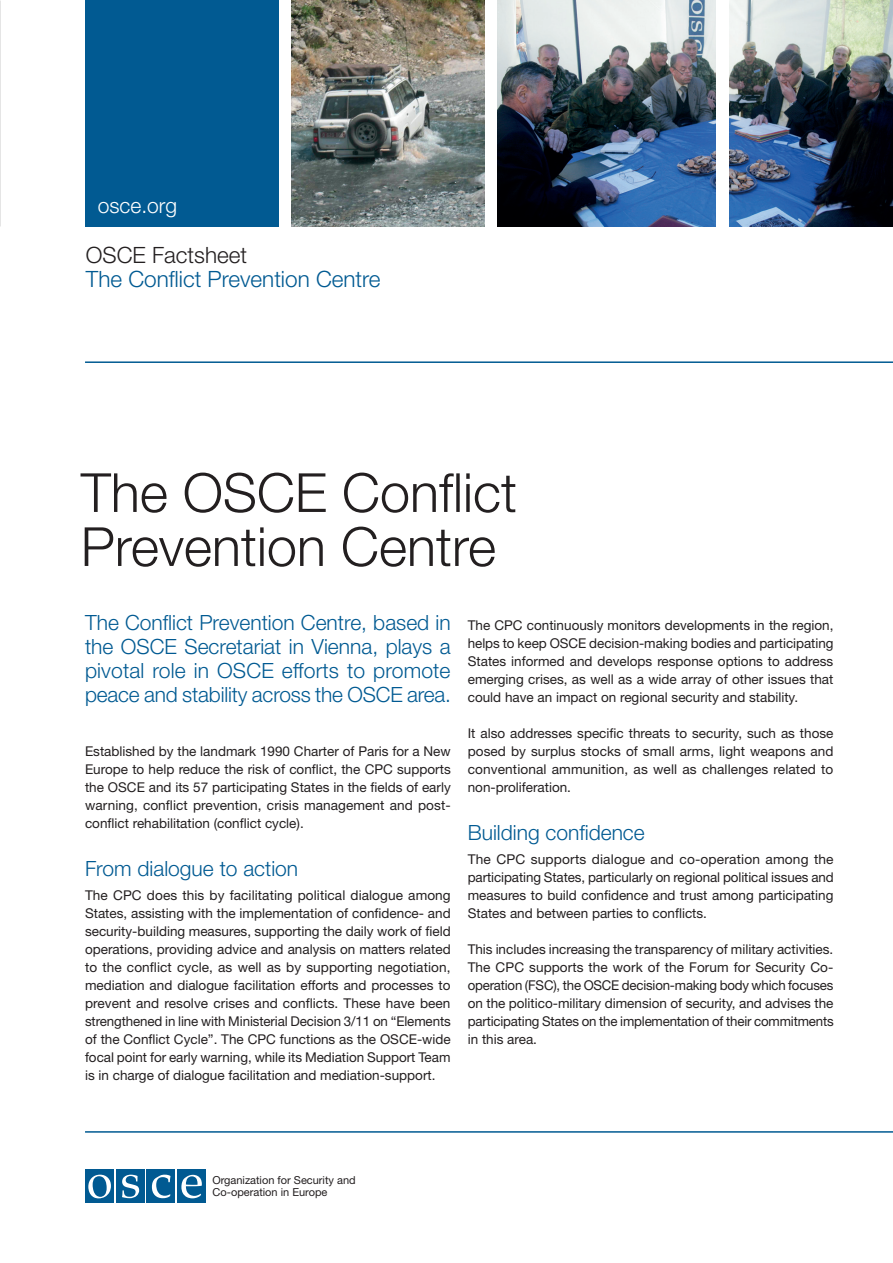
<style>
.page{position:relative;width:893px;height:1263px;background:#fff}
.page>*{position:absolute;margin:0;border:0;box-sizing:border-box;transform-origin:0 0}
.t1{font:300 54px "Helvetica Neue LT Std";color:#231f20}
.Subtitle{font:300 22.5px "Helvetica Neue LT Std";color:#015a92}
.Subtitle-2{font:300 22.5px "Helvetica Neue LT Std";color:#231f20}
.Subtitle-3{font:300 21px/24px "Helvetica Neue LT Std";letter-spacing:-.005em;color:#015a92;text-align:justify}
.Brødtekst{font:300 21px "Helvetica Neue LT Std";color:#015a92}
.Subtitle-4{font:300 21px "Helvetica Neue LT Std";color:#fff}
.Brødtekst-2{font:13.5px/18px "Helvetica Neue LT Std";color:#231f20;text-align:justify}
.t2{font:10.95px/12.1px "Helvetica Neue LT Std";color:#231f20}
</style>
<div class="page">
<hr style="left:85px;top:1131px;width:808px;height:2px;background:#015a92">
<hr style="left:85px;top:361px;width:808px;height:2px;background:#015a92">
<div style="left:85px;top:0;width:194px;height:226px;background:#015a92"></div>
<img style="left:291px;top:0;width:194px;height:226px">
<img style="left:498px;top:0;width:395px;height:226px">
<div style="left:717px;top:0;width:12px;height:234px;background:#fff"></div>
<img style="left:0;top:0;width:1px;height:226px">
<div style="left:177px;top:1169px;width:29px;height:34px;background:#015a92"></div>
<div style="left:146px;top:1169px;width:29px;height:34px;background:#015a92"></div>
<div style="left:116px;top:1169px;width:29px;height:34px;background:#015a92"></div>
<div style="left:85px;top:1169px;width:29px;height:34px;background:#015a92"></div>
<svg style="left:181px;top:1175px;width:21px;height:23px"></svg>
<svg style="left:152px;top:1175px;width:19px;height:23px"></svg>
<svg style="left:122px;top:1175px;width:17px;height:23px"></svg>
<svg style="left:88px;top:1175px;width:23px;height:23px"></svg>
<p class="Subtitle-4" style="left:98px;top:193px;width:81px">osce.org</p>
<p class="Subtitle-2" style="left:86px;top:241px;width:163px">OSCE Factsheet</p>
<p class="Subtitle" style="left:86px;top:265px;width:296px">The Conflict Prevention Centre</p>
<p class="t1" style="left:81px;top:460px;width:438px">The OSCE Conflict</p>
<p class="t1" style="left:81px;top:514px;width:417px">Prevention Centre</p>
<p class="Subtitle-3" style="left:85px;top:610px;width:367px">The Conflict Prevention Centre, based in the OSCE Secretariat in Vienna, plays a pivotal role in OSCE efforts to promote peace and stability across the OSCE area.</p>
<p class="Brødtekst-2" style="left:85px;top:742px;width:367px">Established by the landmark 1990 Charter of Paris for a New Europe to help reduce the risk of conflict, the CPC supports the OSCE and its 57 participating States in the fields of early warning, conflict prevention, crisis management and post&shy;conflict rehabilitation (conflict cycle).</p>
<p class="Subtitle-3" style="left:85px;top:856px;width:215px">From dialogue to action</p>
<p class="Brødtekst-2" style="left:85px;top:886px;width:367px">The CPC does this by facilitating political dialogue among States, assisting with the implementation of confidence- and security-building measures, supporting the daily work of field operations, providing advice and analysis on matters related to the conflict cycle, as well as by supporting negotiation, mediation and dialogue facilitation efforts and processes to prevent and resolve crises and conflicts. These have been strengthened in line with Ministerial Decision 3/11 on “Elements of the Conflict Cycle”. The CPC functions as the OSCE-wide focal point for early warning, while its Mediation Support Team is in charge of dialogue facilitation and mediation-support.</p>
<p class="Brødtekst-2" style="left:468px;top:616px;width:367px">The CPC continuously monitors developments in the region, helps to keep OSCE decision-making bodies and participating States informed and develops response options to address emerging crises, as well as a wide array of other issues that could have an impact on regional security and stability.</p>
<p class="Brødtekst-2" style="left:468px;top:724px;width:367px">It also addresses specific threats to security, such as those posed by surplus stocks of small arms, light weapons and conventional ammunition, as well as challenges related to non-proliferation.</p>
<p class="Brødtekst" style="left:468px;top:820px;width:178px">Building confidence</p>
<p class="Brødtekst-2" style="left:468px;top:850px;width:367px">The CPC supports dialogue and co-operation among the participating States, particularly on regional political issues and measures to build confidence and trust among participating States and between parties to conflicts.</p>
<p class="Brødtekst-2" style="left:468px;top:940px;width:367px">This includes increasing the transparency of military activities.<br>The CPC supports the work of the Forum for Security Co&shy;operation (FSC), the OSCE decision-making body which focuses on the politico-military dimension of security, and advises the participating States on the implementation of their commitments in this area.</p>
<p class="t2" style="left:212px;top:1174px;width:145px">Organization for Security and<br>Co-operation in Europe</p>
</div>
